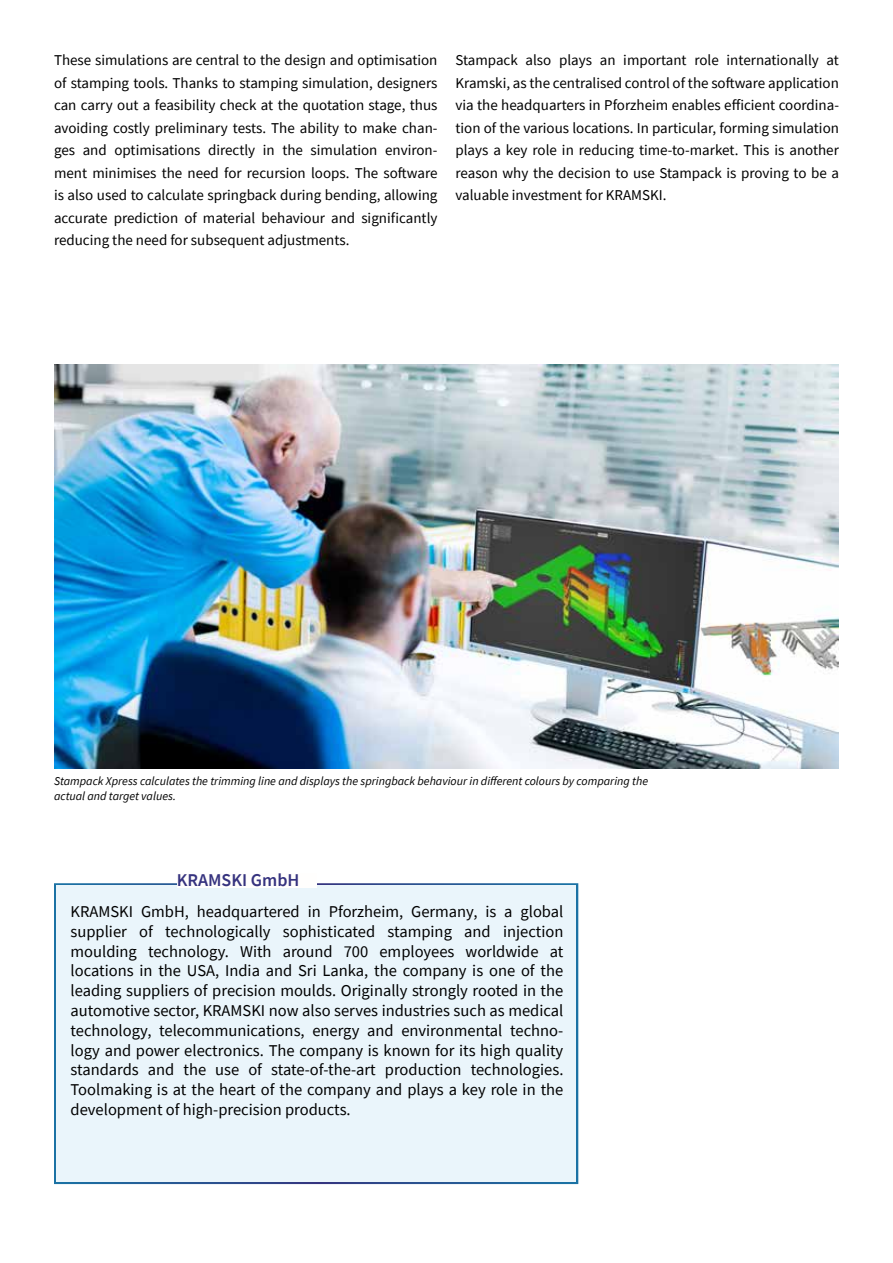
<style>
.page{position:relative;width:893px;height:1263px;background:#fff}
.page>*{position:absolute;margin:0;border:0;box-sizing:border-box;transform-origin:0 0}
.t1{font:600 18px "Source Sans Pro";color:#36337f}
.t2{font:16.5px/19.8px "Source Sans Pro";color:#000;text-align:justify}
.t3{font:15px/22.5px "Source Sans Pro";color:#000;text-align:justify}
.t4{font:italic 12px/14.4px "Source Sans Pro";color:#000}
</style>
<div class="page">
<div style="left:54px;top:883px;width:524px;height:301px;background:#eaf5fb;border:4px solid #fff"></div>
<div style="left:177px;top:873px;width:139px;height:15px;background:#fffefd"></div>
<img style="left:54px;top:365px;width:785px;height:403px">
<p class="t3" style="left:54px;top:49px;width:385px">These simulations are central to the design and optimisation of stamping tools. Thanks to stamping simulation, designers can carry out a feasibility check at the quotation stage, thus avoiding costly preliminary tests. The ability to make chan&shy;ges and optimisations directly in the simulation environ&shy;ment minimises the need for recursion loops. The software is also used to calculate springback during bending, allowing accurate prediction of material behaviour and significantly reducing the need for subsequent adjustments.</p>
<p class="t3" style="left:455px;top:49px;width:385px">Stampack also plays an important role internationally at Kramski, as the centralised control of the software application via the headquarters in Pforzheim enables efficient coordina&shy;tion of the various locations. In particular, forming simulation plays a key role in reducing time-to-market. This is another reason why the decision to use Stampack is proving to be a valuable investment for KRAMSKI.</p>
<p class="t4" style="left:54px;top:774px;width:596px">Stampack Xpress calculates the trimming line and displays the springback behaviour in different colours by comparing the actual and target values.</p>
<p class="t1" style="left:177px;top:868px;width:124px">KRAMSKI GmbH</p>
<p class="t2" style="left:71px;top:901px;width:494px">KRAMSKI GmbH, headquartered in Pforzheim, Germany, is a global supplier of technologically sophisticated stamping and injection moulding technology. With around 700 employees worldwide at locations in the USA, India and Sri Lanka, the company is one of the leading suppliers of precision moulds. Originally strongly rooted in the automotive sector, KRAMSKI now also serves industries such as medical technology, telecommunications, energy and environmental techno&shy;logy and power electronics. The company is known for its high quality standards and the use of state-of-the-art production technologies.<br>Toolmaking is at the heart of the company and plays a key role in the development of high-precision products.</p>
</div>
